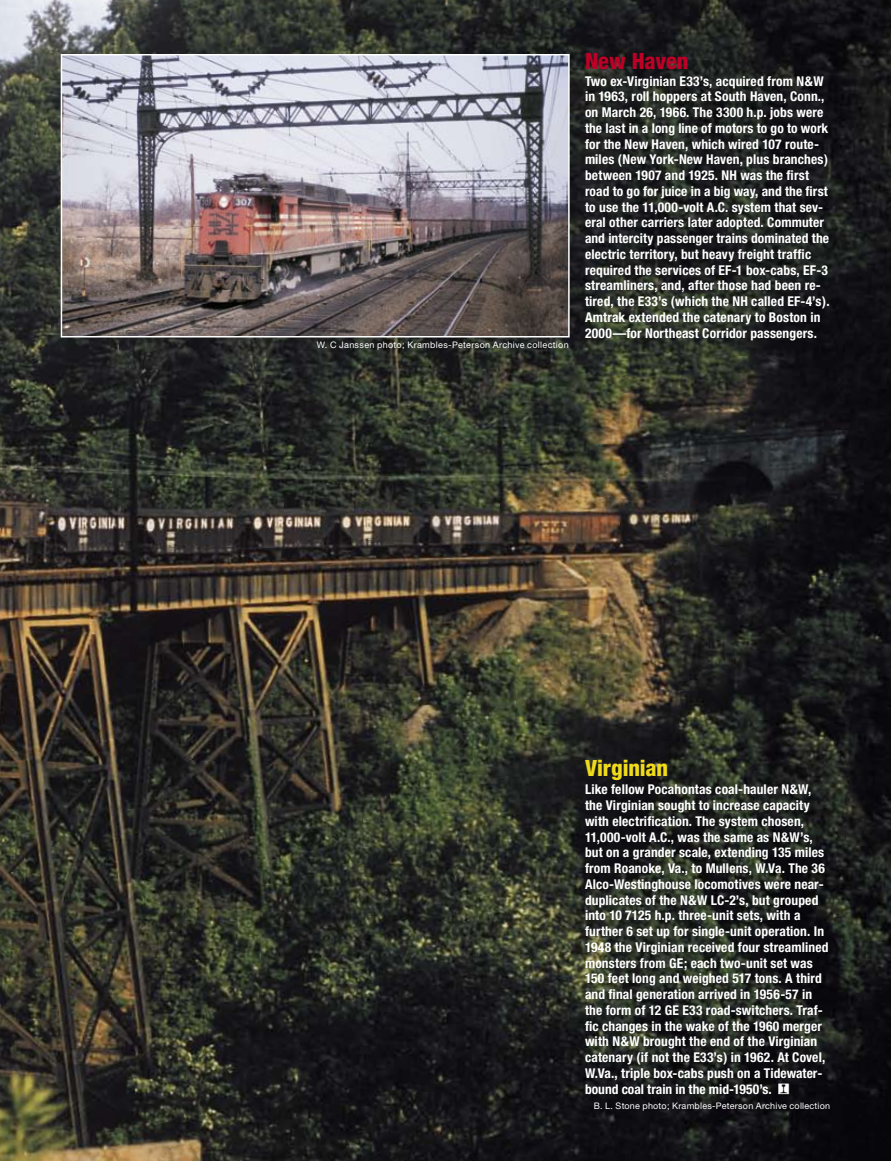
<style>
.page{position:relative;width:891px;height:1161px;background:#fff}
.page>*{position:absolute;margin:0;border:0;box-sizing:border-box;transform-origin:0 0}
.t1{font:800 condensed 22.5px "Helvetica Neue";letter-spacing:-.005em;color:#efda1b}
.t2{font:800 condensed 22.5px "Helvetica Neue";letter-spacing:-.005em;color:#be0027}
.t3{font:700 condensed 13.5px/15.8px "Helvetica Neue";letter-spacing:.01em;color:#fff}
.Photo_Credit{font:9px "Helvetica Neue";letter-spacing:.03em;color:#fff}
.s1{font-family:"Signa";font-weight:400;font-stretch:normal;font-size:10.5px}
</style>
<div class="page">
<img style="left:0;top:0;width:891px;height:1161px">
<img style="left:60px;top:53px;width:510px;height:285px">
<p class="Photo_Credit" style="left:317px;top:339px;width:254px">W. C Janssen photo; Krambles-Peterson Archive collection</p>
<p class="t2" style="left:585px;top:47px;width:105px">New Haven</p>
<p class="t3" style="left:585px;top:73px;width:246px">Two ex-Virginian E33’s, acquired from N&amp;W in 1963, roll hoppers at South Haven, Conn., on March 26, 1966. The 3300 h.p. jobs were the last in a long line of motors to go to work for the New Haven, which wired 107 route&shy;miles (New York-New Haven, plus branches) between 1907 and 1925. NH was the first road to go for juice in a big way, and the first to use the 11,000-volt A.C. system that sev&shy;eral other carriers later adopted. Commuter and intercity passenger trains dominated the electric territory, but heavy freight traffic required the services of EF-1 box-cabs, EF-3 streamliners, and, after those had been re&shy;tired, the E33’s (which the NH called EF-4’s).<br>Amtrak extended the catenary to Boston in 2000—for Northeast Corridor passengers.</p>
<p class="t1" style="left:585px;top:754px;width:85px">Virginian</p>
<p class="t3" style="left:585px;top:781px;width:245px">Like fellow Pocahontas coal-hauler N&amp;W, the Virginian sought to increase capacity with electrification. The system chosen, 11,000-volt A.C., was the same as N&amp;W’s, but on a grander scale, extending 135 miles from Roanoke, Va., to Mullens, W.Va. The 36<br>Alco-Westinghouse locomotives were near&shy;duplicates of the N&amp;W LC-2’s, but grouped into 10 7125 h.p. three-unit sets, with a further 6 set up for single-unit operation. In 1948 the Virginian received four streamlined monsters from GE; each two-unit set was 150 feet long and weighed 517 tons. A third and final generation arrived in 1956-57 in the form of 12 GE E33 road-switchers. Traf&shy;fic changes in the wake of the 1960 merger with N&amp;W brought the end of the Virginian catenary (if not the E33’s) in 1962. At Covel, W.Va., triple box-cabs push on a Tidewater&shy;bound coal train in the mid-1950’s. <span class="s1">y</span></p>
<p class="Photo_Credit" style="left:594px;top:1101px;width:238px">B. L. Stone photo; Krambles-Peterson Archive collection</p>
</div>
